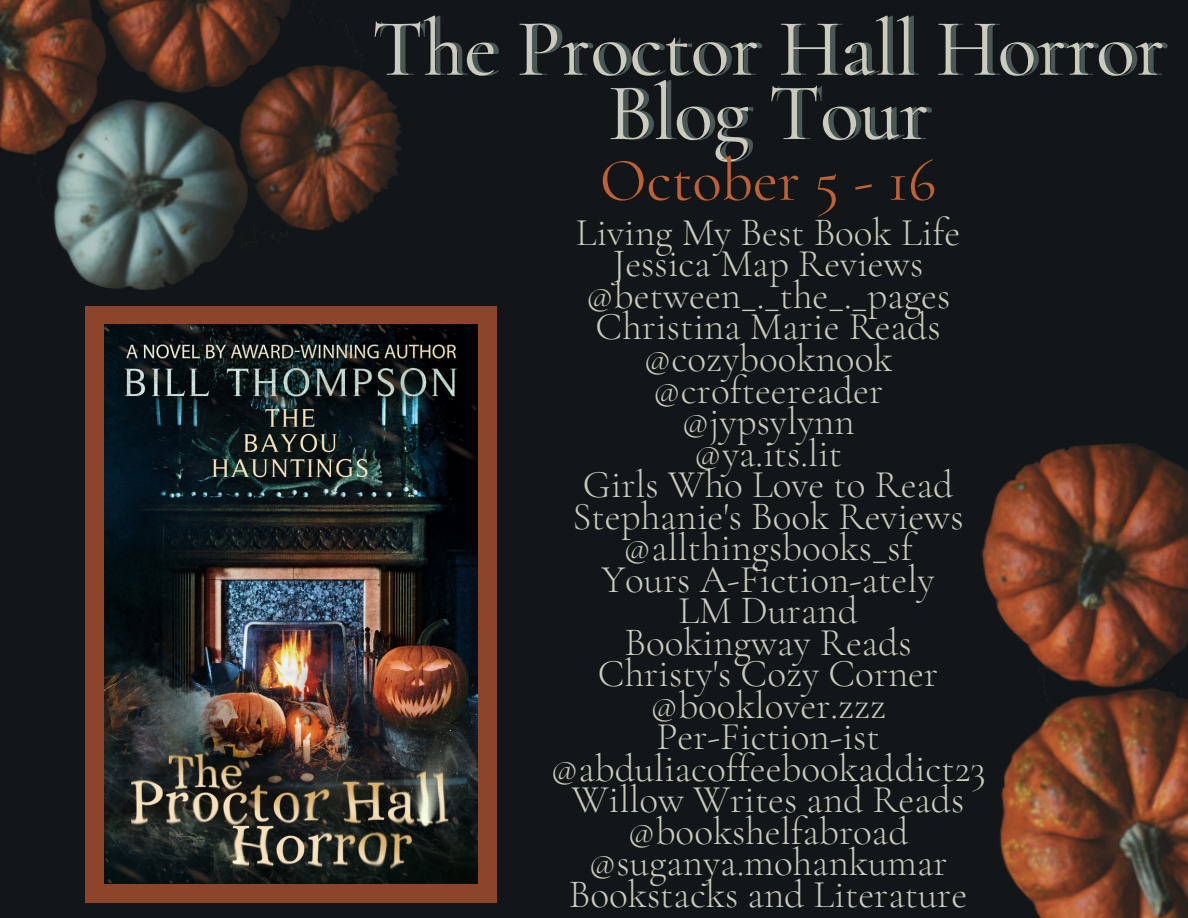
<style>
.page{position:relative;width:1188px;height:918px;background:#121618}
.page>*{position:absolute;margin:0;border:0;box-sizing:border-box;transform-origin:0 0}
.t1{font:81.6px/64.5px "Cormorant Garamond";color:#cbccbf;text-align:center}
.t2{font:61.2px "Cormorant Garamond";color:#bf6135}
.t3{font:300 39.3px/31.5px "Cormorant Garamond";color:#cbccbf;text-align:center}
</style>
<div class="page">
<img style="left:981px;top:443px;width:207px;height:475px">
<img style="left:0;top:0;width:402px;height:290px">
<div style="left:86px;top:306px;width:411px;height:597px;background:#8c452b"></div>
<img style="left:104px;top:325px;width:374px;height:559px">
<h1 class="t1" style="left:372px;top:16px;width:795px">The Proctor Hall Horror<br>Blog Tour</h1>
<h2 class="t2" style="left:600px;top:143px;width:338px">October 5 - 16</h2>
<p class="t3" style="left:550px;top:217px;width:437px">Living My Best Book Life<br>Jessica Map Reviews @between_._the_._pages<br>Christina Marie Reads @cozybooknook @crofteereader<br>@jypsylynn<br>@ya.its.lit<br>Girls Who Love to Read<br>Stephanie's Book Reviews @allthingsbooks_sf<br>Yours A-Fiction-ately<br>LM Durand<br>Bookingway Reads<br>Christy's Cozy Corner @booklover.zzz<br>Per-Fiction-ist @abduliacoffeebookaddict23<br>Willow Writes and Reads @bookshelfabroad @suganya.mohankumar<br>Bookstacks and Literature</p>
</div>
